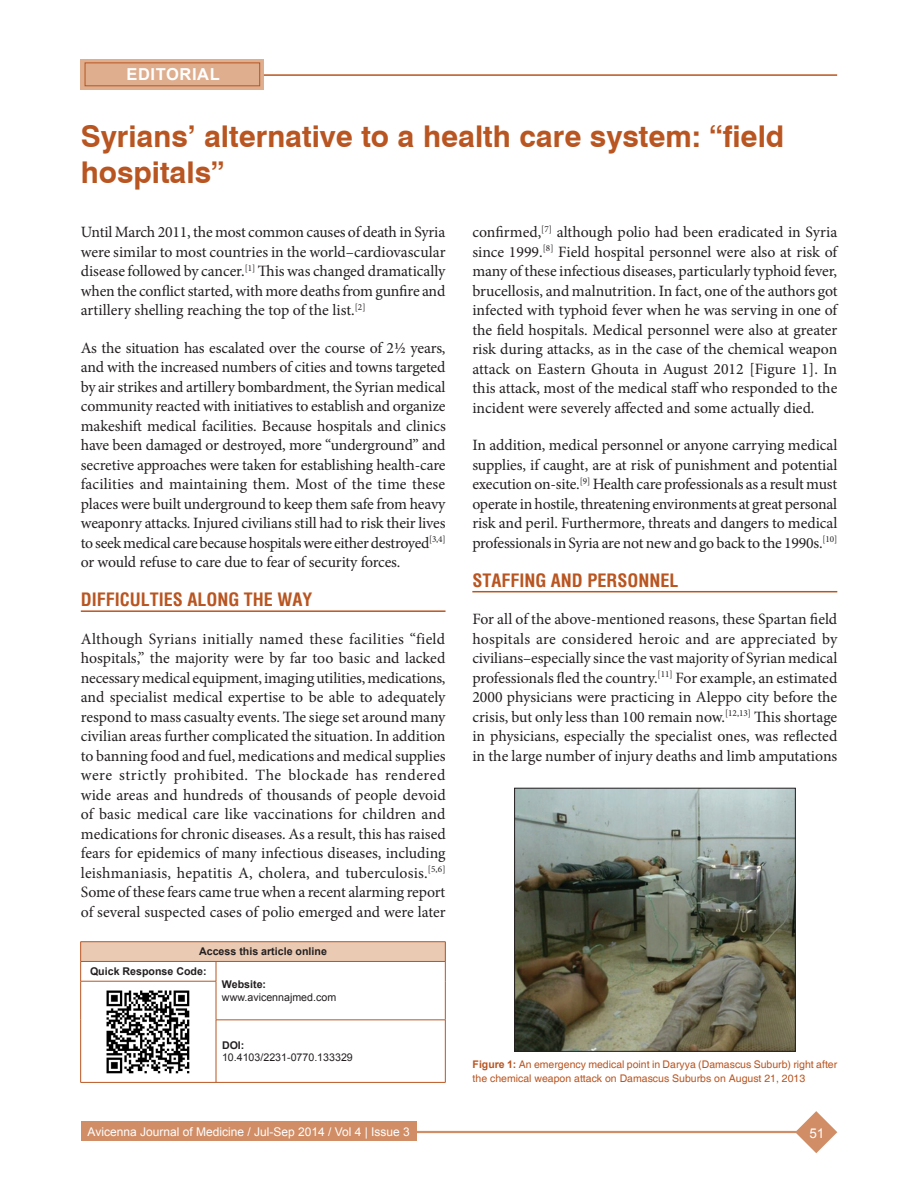
<style>
.page{position:relative;width:918px;height:1188px;background:#fff}
.page>*{position:absolute;margin:0;border:0;box-sizing:border-box;transform-origin:0 0}
.AT{font:700 30px/36px "Swiss 721 BT";color:#b95521}
.t1{font:700 condensed 18px "Helvetica";color:#b95521}
.AH{font:700 16.5px "Arial";letter-spacing:.035em;color:#fff}
.TX{font:15.75px/19.5px "Minion Pro";letter-spacing:-.005em;color:#231f20;text-align:justify}
.F{font:13.5px "Arial";color:#fff}
.RF{font:12px "Arial";color:#fff}
.WEBSITE{font:10.65px/12.8px "Arial";color:#231f20}
.AAO{font:700 10.65px "Arial";color:#231f20}
.QRC{font:700 10.65px "Arial";color:#231f20}
.FGC{font:10.5px/13.6px "Helvetica";color:#b95521}
.s1{font-weight:700}
</style>
<div class="page">
<svg style="left:795px;top:1111px;width:42px;height:42px"></svg>
<hr style="left:412px;top:1131px;width:386px;height:2px;background:#d18d65">
<div style="left:81px;top:1122px;width:336px;height:19px;background:#d18d65"></div>
<hr style="left:472px;top:591px;width:365px;height:1px;background:#b95521">
<hr style="left:81px;top:610px;width:365px;height:2px;background:#b95521">
<div style="left:81px;top:59px;width:183px;height:31px;background:#deae8f"></div>
<div style="left:85px;top:63px;width:175px;height:23px;border:1px solid #b95521"></div>
<hr style="left:264px;top:74px;width:573px;height:2px;background:#b95521">
<div style="left:81px;top:942px;width:364px;height:19px;background:#eacab3"></div>
<hr style="left:80px;top:941px;width:136px;height:1px;background:#b95521">
<hr style="left:216px;top:941px;width:230px;height:1px;background:#b95521">
<hr style="left:80px;top:961px;width:136px;height:1px;background:#b95521">
<svg style="left:80px;top:942px;width:1px;height:39px"></svg>
<hr style="left:216px;top:961px;width:230px;height:1px;background:#b95521">
<svg style="left:216px;top:962px;width:1px;height:19px"></svg>
<svg style="left:445px;top:942px;width:1px;height:39px"></svg>
<hr style="left:445px;top:981px;width:1px;height:39px;background:#b95521">
<hr style="left:80px;top:981px;width:136px;height:1px;background:#b95521">
<hr style="left:80px;top:981px;width:1px;height:39px;background:#b95521">
<hr style="left:216px;top:981px;width:1px;height:39px;background:#b95521">
<hr style="left:80px;top:1020px;width:1px;height:62px;background:#b95521">
<hr style="left:80px;top:1082px;width:136px;height:1px;background:#b95521">
<hr style="left:216px;top:1020px;width:230px;height:1px;background:#b95521">
<hr style="left:216px;top:1020px;width:1px;height:62px;background:#b95521">
<hr style="left:445px;top:1020px;width:1px;height:62px;background:#b95521">
<hr style="left:216px;top:1082px;width:230px;height:1px;background:#b95521">
<img style="left:106px;top:990px;width:84px;height:84px">
<img style="left:516px;top:790px;width:278px;height:260px">
<div style="left:514px;top:788px;width:282px;height:264px;border:1px solid #231f20"></div>
<p class="AH" style="left:127px;top:63px;width:95px">EDITORIAL</p>
<p class="AT" style="left:81px;top:118px;width:705px">Syrians’ alternative to a health care system: “field hospitals”</p>
<p class="TX" style="left:81px;top:222px;width:366px">Until March 2011, the most common causes of death in Syria were similar to most countries in the world–cardiovascular disease followed by cancer.<sup>[1]</sup> This was changed dramatically when the conflict started, with more deaths from gunfire and artillery shelling reaching the top of the list.<sup>[2]</sup></p>
<p class="TX" style="left:81px;top:338px;width:366px">As the situation has escalated over the course of 2½ years, and with the increased numbers of cities and towns targeted by air strikes and artillery bombardment, the Syrian medical community reacted with initiatives to establish and organize makeshift medical facilities. Because hospitals and clinics have been damaged or destroyed, more “underground” and secretive approaches were taken for establishing health‑care facilities and maintaining them. Most of the time these places were built underground to keep them safe from heavy weaponry attacks. Injured civilians still had to risk their lives to seek medical care because hospitals were either destroyed<sup>[3,4] </sup>or would refuse to care due to fear of security forces.</p>
<h1 class="t1" style="left:81px;top:588px;width:233px">DIFFICULTIES ALONG THE WAY</h1>
<p class="TX" style="left:81px;top:629px;width:367px">Although Syrians initially named these facilities “field hospitals,” the majority were by far too basic and lacked necessary medical equipment, imaging utilities, medications, and specialist medical expertise to be able to adequately respond to mass casualty events. The siege set around many civilian areas further complicated the situation. In addition to banning food and fuel, medications and medical supplies were strictly prohibited. The blockade has rendered wide areas and hundreds of thousands of people devoid of basic medical care like vaccinations for children and medications for chronic diseases. As a result, this has raised fears for epidemics of many infectious diseases, including leishmaniasis, hepatitis A, cholera, and tuberculosis.<sup>[5,6] </sup>Some of these fears came true when a recent alarming report of several suspected cases of polio emerged and were later</p>
<p class="AAO" style="left:199px;top:944px;width:129px">Access this article online</p>
<p class="QRC" style="left:90px;top:964px;width:118px">Quick Response Code:</p>
<p class="WEBSITE" style="left:222px;top:978px;width:116px"><span class="s1">Website: </span>www.avicennajmed.com</p>
<p class="WEBSITE" style="left:222px;top:1038px;width:132px"><span class="s1">DOI:<br></span>10.4103/2231-0770.133329</p>
<p class="TX" style="left:472px;top:223px;width:367px">confirmed,<sup>[7]</sup> although polio had been eradicated in Syria since 1999.<sup>[8]</sup> Field hospital personnel were also at risk of many of these infectious diseases, particularly typhoid fever, brucellosis, and malnutrition. In fact, one of the authors got infected with typhoid fever when he was serving in one of the field hospitals. Medical personnel were also at greater risk during attacks, as in the case of the chemical weapon attack on Eastern Ghouta in August 2012 [Figure 1]. In this attack, most of the medical staff who responded to the incident were severely affected and some actually died.</p>
<p class="TX" style="left:472px;top:435px;width:367px">In addition, medical personnel or anyone carrying medical supplies, if caught, are at risk of punishment and potential execution on‑site.<sup>[9]</sup> Health care professionals as a result must operate in hostile, threatening environments at great personal risk and peril. Furthermore, threats and dangers to medical professionals in Syria are not new and go back to the 1990s.<sup>[10]</sup></p>
<h1 class="t1" style="left:472px;top:568px;width:208px">STAFFING AND PERSONNEL</h1>
<p class="TX" style="left:472px;top:610px;width:367px">For all of the above‑mentioned reasons, these Spartan field hospitals are considered heroic and are appreciated by civilians–especially since the vast majority of Syrian medical professionals fled the country.<sup>[11]</sup> For example, an estimated 2000 physicians were practicing in Aleppo city before the crisis, but only less than 100 remain now.<sup>[12,13]</sup> This shortage in physicians, especially the specialist ones, was reflected in the large number of injury deaths and limb amputations</p>
<p class="FGC" style="left:473px;top:1058px;width:366px"><span class="s1">Figure 1:</span> An emergency medical point in Daryya (Damascus Suburb) right after the chemical weapon attack on Damascus Suburbs on August 21, 2013</p>
<p class="RF" style="left:88px;top:1123px;width:324px">Avicenna Journal of Medicine / Jul-Sep 2014 / Vol 4 | Issue 3</p>
<p class="F" style="left:809px;top:1124px;width:17px">51</p>
</div>
